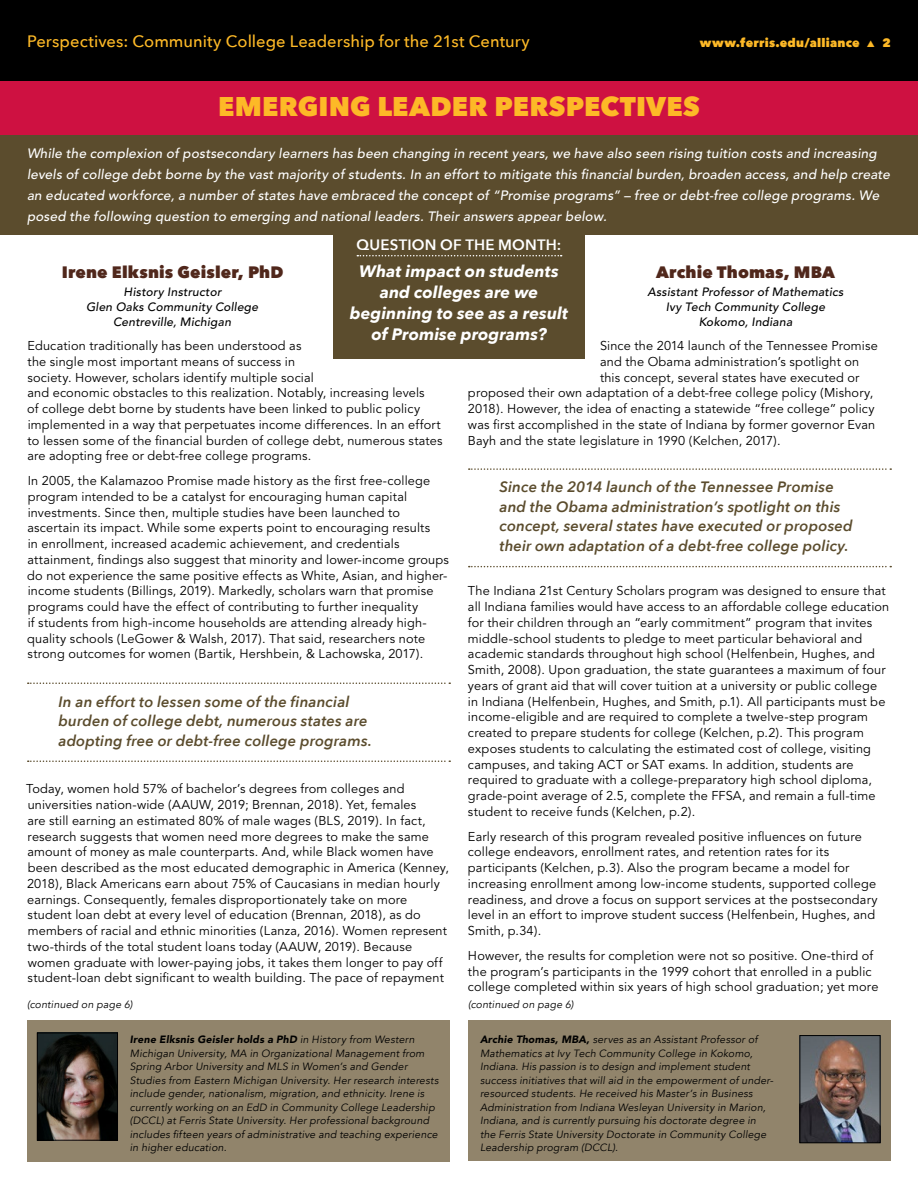
<style>
.page{position:relative;width:918px;height:1188px;background:#fff}
.page>*{position:absolute;margin:0;border:0;box-sizing:border-box;transform-origin:0 0}
.t1{font:800 27px "Avenir Next";letter-spacing:.005em;color:#fdb927}
.t2{font:italic 700 16.5px/21px "Avenir Next";letter-spacing:.005em;color:#fff;text-align:center}
.t3{font:500 16.5px "Avenir Next";letter-spacing:.005em;color:#fdb927}
.t4{font:800 16.5px "Avenir Next";letter-spacing:.01em;color:#50271b}
.t5{font:italic 600 15px/19.5px "Avenir Next";letter-spacing:.01em;color:#5b4c2d}
.t6{font:600 15px "Avenir Next";letter-spacing:.01em;color:#fff}
.t7{font:italic 500 13.5px/21px "Avenir";letter-spacing:.015em;color:#fff}
.t8{font:12.75px/15.8px "Avenir";letter-spacing:.01em;color:#000}
.t9{font:italic 500 12px/15px "Avenir";letter-spacing:.02em;color:#000;text-align:center}
.t10{font:800 12px "Avenir Next";letter-spacing:.02em;color:#fdb927}
.t11{font:italic 10.5px/13.5px "Avenir";letter-spacing:.02em;color:#000}
.t12{font:italic 900 10.5px "Avenir LT Std";letter-spacing:.025em;color:#000}
.s1{font-family:"Avenir";font-weight:400}
.s2{font-family:"Avenir LT Std";font-weight:900}
</style>
<div class="page">
<div style="left:0;top:81px;width:918px;height:54px;background:#ce1141"></div>
<div style="left:27px;top:1021px;width:423px;height:141px;background:#91846b"></div>
<div style="left:468px;top:1021px;width:423px;height:140px;background:#91846b"></div>
<div style="left:0;top:0;width:918px;height:81px;background:#000"></div>
<img style="left:39px;top:1035px;width:77px;height:104px">
<div style="left:37px;top:1033px;width:81px;height:108px;border:1px solid #000"></div>
<img style="left:802px;top:1037px;width:76px;height:104px">
<div style="left:800px;top:1035px;width:80px;height:108px;border:1px solid #000"></div>
<div style="left:0;top:135px;width:918px;height:100px;background:#5b4c2d"></div>
<div style="left:333px;top:223px;width:252px;height:136px;background:#5b4c2d"></div>
<svg style="left:357px;top:255px;width:205px;height:1px"></svg>
<svg style="left:469px;top:468px;width:422px;height:2px"></svg>
<svg style="left:469px;top:566px;width:422px;height:1px"></svg>
<svg style="left:28px;top:682px;width:422px;height:2px"></svg>
<svg style="left:28px;top:760px;width:422px;height:2px"></svg>
<p class="t3" style="left:27px;top:27px;width:504px">Perspectives: Community College Leadership for the 21st Century</p>
<p class="t10" style="left:700px;top:36px;width:193px">www.ferris.edu/alliance ▲ 2</p>
<h1 class="t1" style="left:218px;top:89px;width:483px">EMERGING LEADER PERSPECTIVES</h1>
<p class="t7" style="left:27px;top:143px;width:865px">While the complexion of postsecondary learners has been changing in recent years, we have also seen rising tuition costs and increasing levels of college debt borne by the vast majority of students. In an effort to mitigate this financial burden, broaden access, and help create an educated workforce, a number of states have embraced the concept of “Promise programs” – free or debt-free college programs. We posed the following question to emerging and national leaders. Their answers appear below.</p>
<p class="t6" style="left:357px;top:232px;width:206px">QUESTION OF THE MONTH:</p>
<p class="t2" style="left:350px;top:261px;width:220px">What impact on students and colleges are we beginning to see as a result of Promise programs?</p>
<p class="t4" style="left:62px;top:261px;width:223px">Irene Elksnis Geisler, PhD</p>
<p class="t9" style="left:86px;top:284px;width:174px">History Instructor<br>Glen Oaks Community College<br>Centreville, Michigan</p>
<p class="t8" style="left:27px;top:338px;width:417px">Education traditionally has been understood as<br>the single most important means of success in<br>society. However, scholars identify multiple social<br>and economic obstacles to this realization. Notably, increasing levels<br>of college debt borne by students have been linked to public policy implemented in a way that perpetuates income differences. In an effort to lessen some of the financial burden of college debt, numerous states are adopting free or debt-free college programs.</p>
<p class="t8" style="left:27px;top:473px;width:423px">In 2005, the Kalamazoo Promise made history as the first free-college program intended to be a catalyst for encouraging human capital investments. Since then, multiple studies have been launched to ascertain its impact. While some experts point to encouraging results<br>in enrollment, increased academic achievement, and credentials attainment, findings also suggest that minority and lower-income groups do not experience the same positive effects as White, Asian, and higher&shy;income students (Billings, 2019). Markedly, scholars warn that promise programs could have the effect of contributing to further inequality<br>if students from high-income households are attending already high&shy;quality schools (LeGower &amp; Walsh, 2017). That said, researchers note strong outcomes for women (Bartik, Hershbein, &amp; Lachowska, 2017).</p>
<p class="t4" style="left:656px;top:261px;width:180px">Archie Thomas, MBA</p>
<p class="t9" style="left:647px;top:284px;width:198px">Assistant Professor of Mathematics<br>Ivy Tech Community College<br>Kokomo, Indiana</p>
<p class="t8" style="left:600px;top:338px;width:279px">Since the 2014 launch of the Tennessee Promise</p>
<p class="t8" style="left:600px;top:354px;width:261px">and the Obama administration’s spotlight on</p>
<p class="t8" style="left:600px;top:370px;width:261px">this concept, several states have executed or</p>
<p class="t8" style="left:468px;top:386px;width:407px">proposed their own adaptation of a debt-free college policy (Mishory,</p>
<p class="t8" style="left:468px;top:401px;width:408px">2018). However, the idea of enacting a statewide “free college” policy</p>
<p class="t8" style="left:468px;top:417px;width:409px">was first accomplished in the state of Indiana by former governor Evan</p>
<p class="t8" style="left:468px;top:433px;width:314px">Bayh and the state legislature in 1990 (Kelchen, 2017).</p>
<p class="t5" style="left:500px;top:477px;width:355px">Since the 2014 launch of the Tennessee Promise and the Obama administration’s spotlight on this concept, several states have executed or proposed their own adaptation of a debt-free college policy.</p>
<p class="t8" style="left:468px;top:584px;width:423px">The Indiana 21st Century Scholars program was designed to ensure that all Indiana families would have access to an affordable college education for their children through an “early commitment” program that invites middle-school students to pledge to meet particular behavioral and academic standards throughout high school (Helfenbein, Hughes, and Smith, 2008). Upon graduation, the state guarantees a maximum of four years of grant aid that will cover tuition at a university or public college in Indiana (Helfenbein, Hughes, and Smith, p.1). All participants must be income-eligible and are required to complete a twelve-step program created to prepare students for college (Kelchen, p.2). This program exposes students to calculating the estimated cost of college, visiting campuses, and taking ACT or SAT exams. In addition, students are required to graduate with a college-preparatory high school diploma, grade-point average of 2.5, complete the FFSA, and remain a full-time student to receive funds (Kelchen, p.2).</p>
<p class="t8" style="left:468px;top:829px;width:411px">Early research of this program revealed positive influences on future college endeavors, enrollment rates, and retention rates for its participants (Kelchen, p.3). Also the program became a model for increasing enrollment among low-income students, supported college readiness, and drove a focus on support services at the postsecondary level in an effort to improve student success (Helfenbein, Hughes, and Smith, p.34).</p>
<p class="t8" style="left:468px;top:948px;width:412px">However, the results for completion were not so positive. One-third of the program’s participants in the 1999 cohort that enrolled in a public college completed within six years of high school graduation; yet more</p>
<p class="t5" style="left:58px;top:691px;width:315px">In an effort to lessen some of the financial burden of college debt, numerous states are adopting free or debt-free college programs.</p>
<p class="t8" style="left:26px;top:782px;width:424px">Today, women hold 57% of bachelor’s degrees from colleges and universities nation-wide (AAUW, 2019; Brennan, 2018). Yet, females<br>are still earning an estimated 80% of male wages (BLS, 2019). In fact, research suggests that women need more degrees to make the same amount of money as male counterparts. And, while Black women have been described as the most educated demographic in America (Kenney, 2018), Black Americans earn about 75% of Caucasians in median hourly earnings. Consequently, females disproportionately take on more student loan debt at every level of education (Brennan, 2018), as do members of racial and ethnic minorities (Lanza, 2016). Women represent two-thirds of the total student loans today (AAUW, 2019). Because women graduate with lower-paying jobs, it takes them longer to pay off student-loan debt significant to wealth building. The pace of repayment</p>
<p class="t11" style="left:27px;top:997px;width:107px">(continued on page 6)</p>
<p class="t11" style="left:468px;top:997px;width:107px">(continued on page 6)</p>
<p class="t12" style="left:130px;top:1033px;width:286px">Irene Elksnis Geisler holds a PhD <span class="s1">in History from Western</span></p>
<p class="t11" style="left:130px;top:1046px;width:310px">Michigan University, MA in Organizational Management from Spring Arbor University and MLS in Women’s and Gender Studies from Eastern Michigan University. Her research interests include gender, nationalism, migration, and ethnicity. Irene is currently working on an EdD in Community College Leadership (DCCL) at Ferris State University. Her professional background includes fifteen years of administrative and teaching experience in higher education.</p>
<p class="t11" style="left:480px;top:1033px;width:295px"><span class="s2">Archie Thomas, MBA,</span> serves as an Assistant Professor of Mathematics at Ivy Tech Community College in Kokomo, Indiana. His passion is to design and implement student success initiatives that will aid in the empowerment of under&shy;resourced students. He received his Master’s in Business Administration from Indiana Wesleyan University in Marion, Indiana, and is currently pursuing his doctorate degree in the Ferris State University Doctorate in Community College Leadership program (DCCL).</p>
</div>
